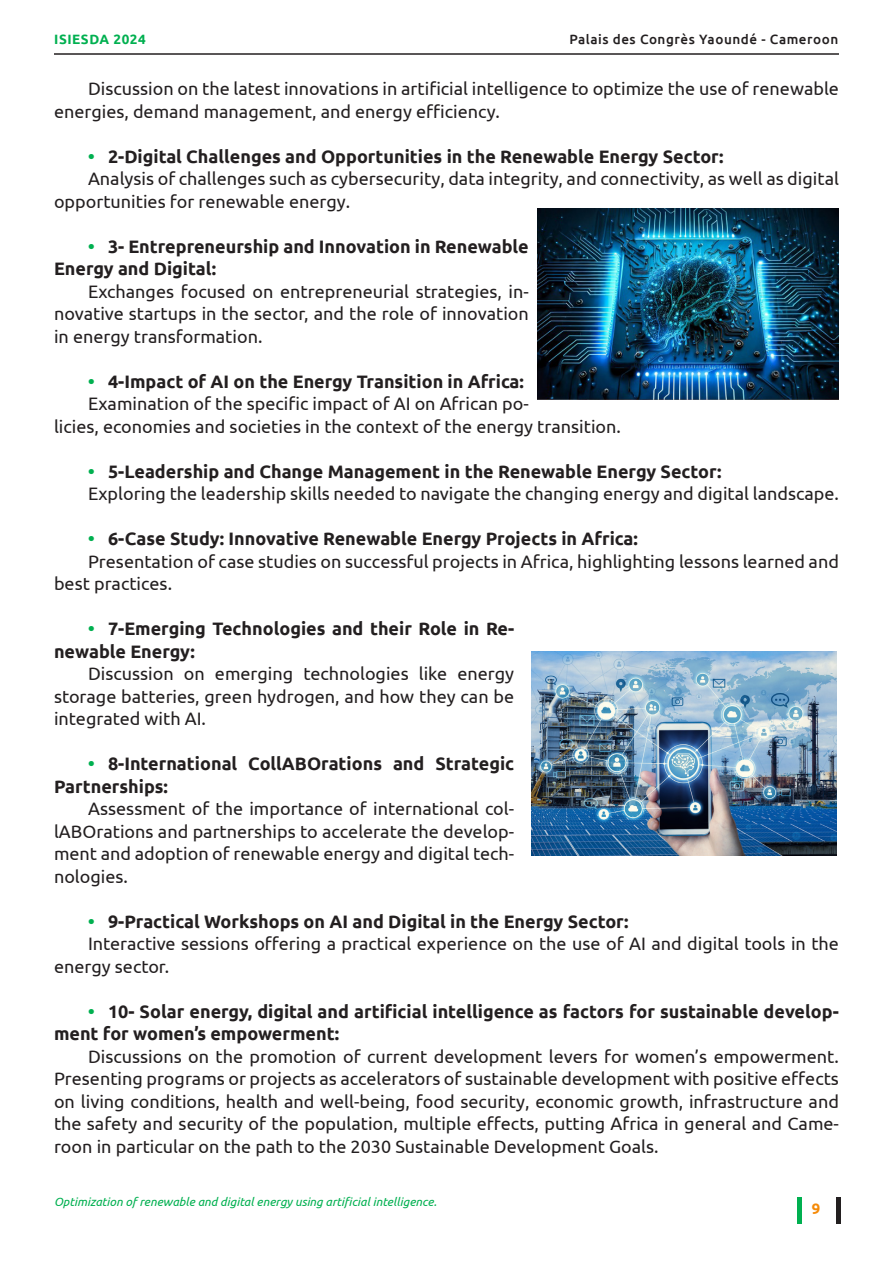
<style>
.page{position:relative;width:893px;height:1263px;background:#fff}
.page>*{position:absolute;margin:0;border:0;box-sizing:border-box;transform-origin:0 0}
.corps_texte_p{font:18px/22.5px "Ubuntu";color:#231f20}
.t1{font:700 18px/22.5px "Ubuntu";color:#231f20}
.t2{font:700 15px "Ubuntu";color:#f58a07}
.t3{font:500 13.5px "Ubuntu";letter-spacing:.04em;color:#231f20}
.t4{font:700 13.5px "Ubuntu";letter-spacing:.04em;color:#00b050}
.t5{font:italic 12px "Ubuntu";color:#00b050}
.s1{color:#00b050}
</style>
<div class="page">
<hr style="left:837px;top:1197px;width:4px;height:27px;background:#231f20">
<hr style="left:797px;top:1197px;width:4px;height:27px;background:#00b050">
<hr style="left:54px;top:53px;width:785px;height:2px;background:#231f20">
<img style="left:537px;top:209px;width:302px;height:190px">
<img style="left:531px;top:651px;width:306px;height:204px">
<p class="t4" style="left:54px;top:32px;width:93px">ISIESDA 2024</p>
<p class="t3" style="left:569px;top:31px;width:270px">Palais des Congrès Yaoundé - Cameroon</p>
<p class="corps_texte_p" style="left:54px;top:77px;width:786px;text-indent:34px">Discussion on the latest innovations in artificial intelligence to optimize the use of renewable energies, demand management, and energy efficiency.</p>
<p class="t1" style="left:88px;top:145px;width:637px"><span class="s1">•</span> 2-Digital Challenges and Opportunities in the Renewable Energy Sector:</p>
<p class="corps_texte_p" style="left:54px;top:167px;width:786px;text-indent:34px">Analysis of challenges such as cybersecurity, data integrity, and connectivity, as well as digital opportunities for renewable energy.</p>
<p class="t1" style="left:54px;top:235px;width:476px;text-indent:34px"><span class="s1">•</span> 3- Entrepreneurship and Innovation in Renewable<br>Energy and Digital:</p>
<p class="corps_texte_p" style="left:54px;top:279px;width:476px;text-align:justify;text-indent:34px">Exchanges focused on entrepreneurial strategies, in&shy;novative startups in the sector, and the role of innovation in energy transformation.</p>
<p class="t1" style="left:88px;top:370px;width:437px"><span class="s1">•</span> 4-Impact of AI on the Energy Transition in Africa:</p>
<p class="corps_texte_p" style="left:54px;top:392px;width:568px;text-indent:34px">Examination of the specific impact of AI on African po-<br>licies, economies and societies in the context of the energy transition.</p>
<p class="t1" style="left:88px;top:460px;width:635px"><span class="s1">•</span> 5-Leadership and Change Management in the Renewable Energy Sector:</p>
<p class="corps_texte_p" style="left:88px;top:482px;width:752px">Exploring the leadership skills needed to navigate the changing energy and digital landscape.</p>
<p class="t1" style="left:88px;top:527px;width:551px"><span class="s1">•</span> 6-Case Study: Innovative Renewable Energy Projects in Africa:</p>
<p class="corps_texte_p" style="left:54px;top:549px;width:786px;text-indent:34px">Presentation of case studies on successful projects in Africa, highlighting lessons learned and best practices.</p>
<p class="t1" style="left:54px;top:617px;width:462px;text-indent:34px"><span class="s1">•</span> 7-Emerging Technologies and their Role in Re&shy;newable Energy:</p>
<p class="corps_texte_p" style="left:54px;top:662px;width:462px;text-align:justify;text-indent:34px">Discussion on emerging technologies like energy storage batteries, green hydrogen, and how they can be integrated with AI.</p>
<p class="t1" style="left:54px;top:752px;width:462px;text-indent:34px"><span class="s1">•</span> 8-International CollABOrations and Strategic<br>Partnerships:</p>
<p class="corps_texte_p" style="left:54px;top:797px;width:462px;text-align:justify;text-indent:34px">Assessment of the importance of international col&shy;lABOrations and partnerships to accelerate the develop&shy;ment and adoption of renewable energy and digital tech&shy;nologies.</p>
<p class="t1" style="left:88px;top:910px;width:542px"><span class="s1">•</span> 9-Practical Workshops on AI and Digital in the Energy Sector:</p>
<p class="corps_texte_p" style="left:54px;top:932px;width:786px;text-indent:34px">Interactive sessions offering a practical experience on the use of AI and digital tools in the energy sector.</p>
<p class="t1" style="left:54px;top:1000px;width:786px;text-indent:34px"><span class="s1">•</span> 10- Solar energy, digital and artificial intelligence as factors for sustainable develop&shy;ment for women’s empowerment:</p>
<p class="corps_texte_p" style="left:54px;top:1044px;width:786px;text-align:justify;text-indent:34px">Discussions on the promotion of current development levers for women’s empowerment.<br>Presenting programs or projects as accelerators of sustainable development with positive effects on living conditions, health and well-being, food security, economic growth, infrastructure and the safety and security of the population, multiple effects, putting Africa in general and Came&shy;roon in particular on the path to the 2030 Sustainable Development Goals.</p>
<p class="t5" style="left:54px;top:1195px;width:384px">Optimization of renewable and digital energy using artificial intelligence.</p>
<p class="t2" style="left:812px;top:1200px;width:10px">9</p>
</div>
